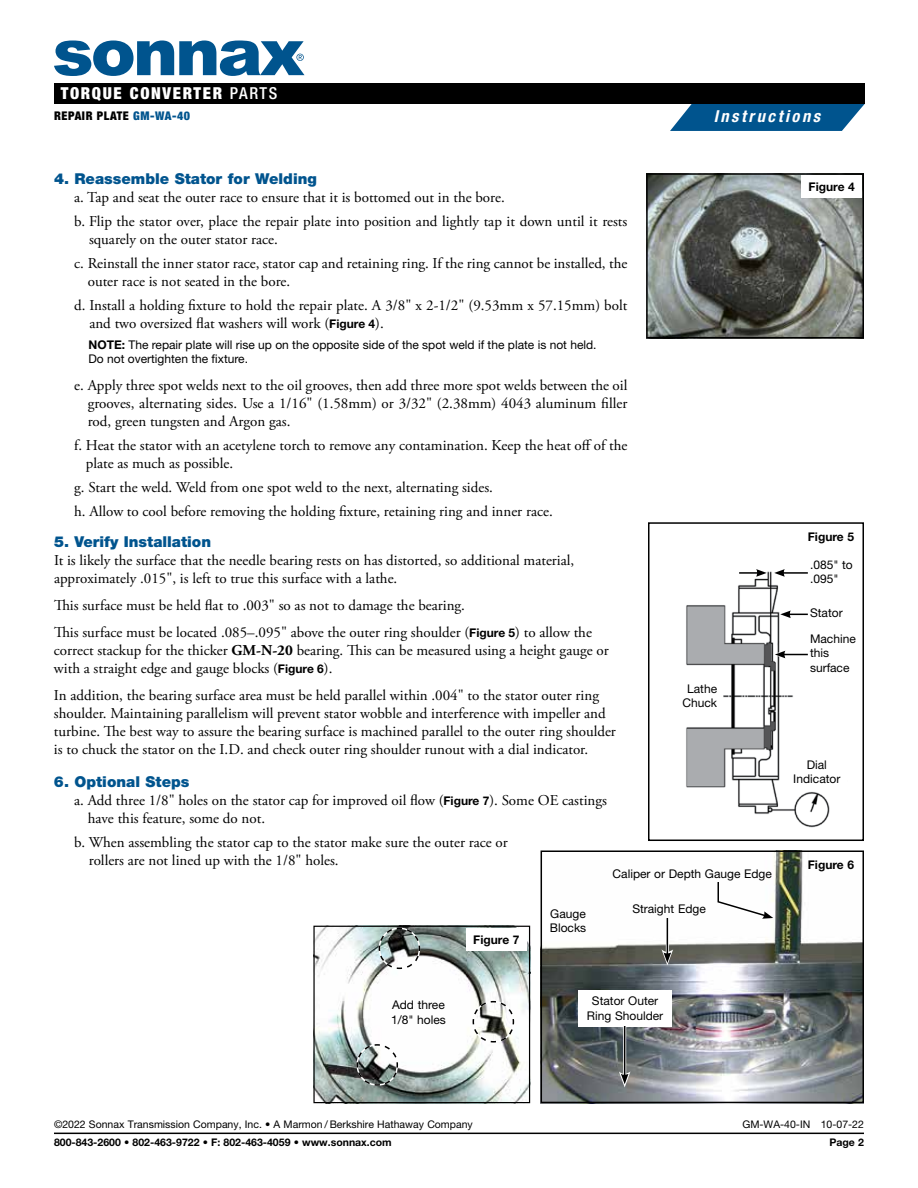
<style>
.page{position:relative;width:918px;height:1188px;background:#fff}
.page>*{position:absolute;margin:0;border:0;box-sizing:border-box;transform-origin:0 0}
.t1{font:900 condensed 16.5px "Helvetica Neue LT Std";letter-spacing:.1em;color:#fff}
.t2{font:italic 700 condensed 16.5px "Helvetica Neue LT Std";letter-spacing:.155em;color:#fff}
.t3{font:15px/18px "Adobe Garamond Pro";color:#000}
.t4{font:900 15px "Helvetica Neue LT Std";color:#00548e}
.t5{font:12px/14.4px "Helvetica Neue LT Std";color:#000}
.t6{font:700 12px "Helvetica Neue LT Std";color:#000}
.t7{font:900 condensed 12px "Helvetica Neue LT Std";letter-spacing:.05em;color:#000}
.t8{font:10.5px "Helvetica Neue LT Std";color:#000}
.t9{font:700 10.5px "Helvetica Neue LT Std";color:#000}
.s1{font-weight:500}
.s2{color:#00548e}
.s3{font-family:"Helvetica Neue LT Std";font-weight:700;font-size:12px}
.s4{font-weight:700}
</style>
<div class="page">
<img style="left:686px;top:571px;width:144px;height:256px">
<div style="left:648px;top:522px;width:216px;height:319px;border:2px solid #000"></div>
<svg style="left:780px;top:610px;width:28px;height:8px"></svg>
<svg style="left:773px;top:649px;width:35px;height:11px"></svg>
<hr style="left:782px;top:572px;width:26px;height:2px;background:#000">
<svg style="left:774px;top:569px;width:11px;height:8px"></svg>
<hr style="left:739px;top:572px;width:20px;height:2px;background:#000">
<svg style="left:756px;top:569px;width:11px;height:8px"></svg>
<img style="left:544px;top:853px;width:317px;height:247px">
<div style="left:541px;top:850px;width:323px;height:253px;border:2px solid #000"></div>
<div style="left:578px;top:990px;width:94px;height:36px;background:#fff"></div>
<hr style="left:623px;top:1026px;width:3px;height:51px;background:#fff">
<hr style="left:624px;top:1026px;width:1px;height:50px;background:#000">
<svg style="left:619px;top:1071px;width:12px;height:16px"></svg>
<hr style="left:666px;top:918px;width:3px;height:37px;background:#fff">
<hr style="left:667px;top:918px;width:1px;height:37px;background:#000">
<svg style="left:661px;top:949px;width:12px;height:16px"></svg>
<svg style="left:717px;top:881px;width:56px;height:38px"></svg>
<img style="left:315px;top:928px;width:213px;height:173px">
<div style="left:313px;top:926px;width:217px;height:177px;border:1px solid #000"></div>
<div style="left:466px;top:928px;width:60px;height:23px;background:#fff"></div>
<svg style="left:378px;top:927px;width:43px;height:43px"></svg>
<svg style="left:356px;top:1043px;width:43px;height:43px"></svg>
<svg style="left:472px;top:1000px;width:43px;height:43px"></svg>
<img style="left:649px;top:176px;width:212px;height:160px">
<div style="left:646px;top:173px;width:218px;height:166px;border:2px solid #000"></div>
<div style="left:802px;top:176px;width:60px;height:22px;background:#fff"></div>
<hr style="left:54px;top:1133px;width:810px;height:1px;background:#000">
<svg style="left:670px;top:104px;width:195px;height:27px;background:#1d689b"></svg>
<div style="left:54px;top:83px;width:811px;height:21px;background:#000"></div>
<svg style="left:54px;top:41px;width:250px;height:35px"></svg>
<p class="t1" style="left:61px;top:83px;width:218px">TORQUE CONVERTER <span class="s1">PARTS</span></p>
<p class="t7" style="left:54px;top:109px;width:138px">REPAIR PLATE <span class="s2">GM-WA-40</span></p>
<p class="t2" style="left:714px;top:107px;width:108px">Instructions</p>
<p class="t4" style="left:54px;top:170px;width:264px">4. Reassemble Stator for Welding</p>
<p class="t3" style="left:74px;top:186px;width:555px;line-height:24px">a. Tap and seat the outer race to ensure that it is bottomed out in the bore.<br>b. Flip the stator over, place the repair plate into position and lightly tap it down until it rests</p>
<p class="t3" style="left:74px;top:228px;width:555px;line-height:24px;text-indent:15px">squarely on the outer stator race.<br>c. Reinstall the inner stator race, stator cap and retaining ring. If the ring cannot be installed, the</p>
<p class="t3" style="left:74px;top:270px;width:555px;line-height:24px;text-indent:14px">outer race is not seated in the bore.<br>d. Install a holding fixture to hold the repair plate. A 3/8" x 2-1/2" (9.53mm x 57.15mm) bolt</p>
<p class="t3" style="left:89px;top:315px;width:296px">and two oversized flat washers will work (<span class="s3">Figure 4</span>).</p>
<p class="t5" style="left:88px;top:337px;width:510px"><span class="s4">NOTE:</span> The repair plate will rise up on the opposite side of the spot weld if the plate is not held.<br>Do not overtighten the fixture.</p>
<p class="t3" style="left:88px;top:377px;width:541px;text-align:justify;text-indent:-13px">e. Apply three spot welds next to the oil grooves, then add three more spot welds between the oil grooves, alternating sides. Use a 1/16" (1.58mm) or 3/32" (2.38mm) 4043 aluminum filler rod, green tungsten and Argon gas.</p>
<p class="t3" style="left:86px;top:437px;width:543px;text-indent:-12px">f. Heat the stator with an acetylene torch to remove any contamination. Keep the heat off of the plate as much as possible.</p>
<p class="t3" style="left:74px;top:476px;width:480px;line-height:24px">g. Start the weld. Weld from one spot weld to the next, alternating sides.<br>h. Allow to cool before removing the holding fixture, retaining ring and inner race.</p>
<p class="t4" style="left:54px;top:532px;width:159px">5. Verify Installation</p>
<p class="t3" style="left:54px;top:551px;width:522px">It is likely the surface that the needle bearing rests on has distorted, so additional material, approximately .015", is left to true this surface with a lathe.</p>
<p class="t3" style="left:54px;top:592px;width:539px;line-height:27px">This surface must be held flat to .003" so as not to damage the bearing.<br>This surface must be located .085–.095" above the outer ring shoulder (<span class="s3">Figure 5</span>) to allow the</p>
<p class="t3" style="left:54px;top:641px;width:556px">correct stackup for the thicker <span class="s4">GM-N-20</span> bearing. This can be measured using a height gauge or with a straight edge and gauge blocks (<span class="s3">Figure 6</span>).</p>
<p class="t3" style="left:54px;top:686px;width:563px">In addition, the bearing surface area must be held parallel within .004" to the stator outer ring shoulder. Maintaining parallelism will prevent stator wobble and interference with impeller and turbine. The best way to assure the bearing surface is machined parallel to the outer ring shoulder is to chuck the stator on the I.D. and check outer ring shoulder runout with a dial indicator.</p>
<p class="t4" style="left:54px;top:773px;width:137px">6. Optional Steps</p>
<p class="t3" style="left:88px;top:792px;width:521px;text-indent:-14px">a. Add three 1/8" holes on the stator cap for improved oil flow (<span class="s3">Figure 7</span>). Some OE castings have this feature, some do not.</p>
<p class="t3" style="left:89px;top:834px;width:421px;text-indent:-15px">b. When assembling the stator cap to the stator make sure the outer race or rollers are not lined up with the 1/8" holes.</p>
<p class="t5" style="left:682px;top:681px;width:36px;text-align:center">Lathe<br>Chuck</p>
<p class="t5" style="left:613px;top:866px;width:161px">Caliper or Depth Gauge Edge</p>
<p class="t5" style="left:391px;top:998px;width:56px">Add three<br>1/8" holes</p>
<p class="t6" style="left:473px;top:932px;width:48px">Figure 7</p>
<p class="t5" style="left:550px;top:906px;width:38px">Gauge<br>Blocks</p>
<p class="t5" style="left:632px;top:901px;width:75px">Straight Edge</p>
<p class="t5" style="left:587px;top:994px;width:78px;text-align:center">Stator Outer<br>Ring Shoulder</p>
<p class="t6" style="left:809px;top:179px;width:48px">Figure 4</p>
<p class="t6" style="left:808px;top:529px;width:48px">Figure 5</p>
<p class="t5" style="left:810px;top:557px;width:44px">.085" to .095"</p>
<p class="t5" style="left:810px;top:600px;width:47px;line-height:25.7px">Stator<br>Machine</p>
<p class="t5" style="left:810px;top:646px;width:41px">this surface</p>
<p class="t5" style="left:793px;top:757px;width:49px;text-align:center">Dial<br>Indicator</p>
<p class="t6" style="left:808px;top:858px;width:48px">Figure 6</p>
<p class="t8" style="left:54px;top:1118px;width:420px">©2022 Sonnax Transmission Company, Inc. • A Marmon / Berkshire Hathaway Company</p>
<p class="t8" style="left:742px;top:1118px;width:123px">GM-WA-40-IN 10-07-22</p>
<p class="t9" style="left:54px;top:1136px;width:339px">800-843-2600 • 802-463-9722 • F: 802-463-4059 • www.sonnax.com</p>
<p class="t9" style="left:829px;top:1136px;width:36px">Page 2</p>
</div>
